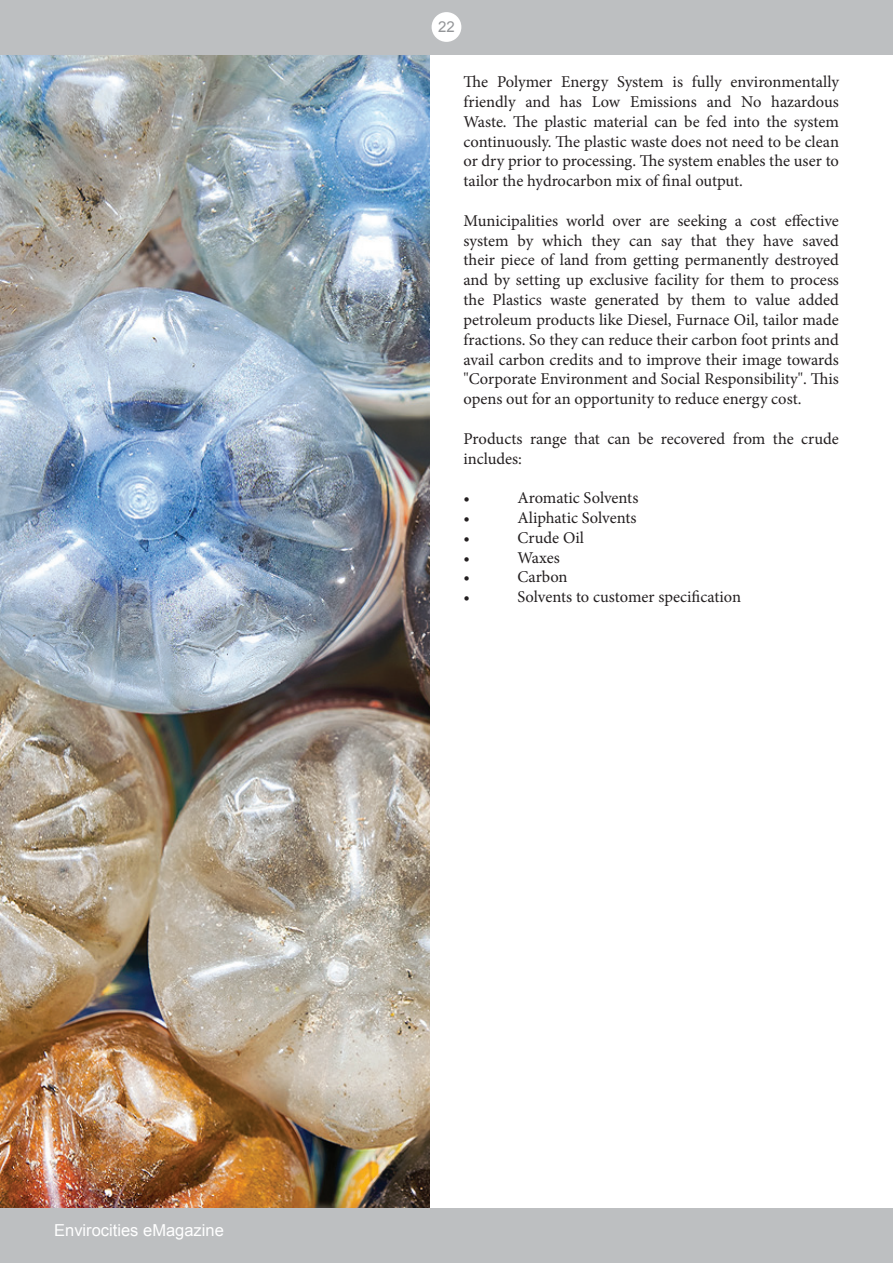
<style>
.page{position:relative;width:893px;height:1263px;background:#fff}
.page>*{position:absolute;margin:0;border:0;box-sizing:border-box;transform-origin:0 0}
.t1{font:16.5px/19.8px "Minion Pro";letter-spacing:-.005em;color:#231f20;text-align:justify}
.t2{font:16.5px "Arial";color:#fff}
.t3{font:15px "Arial";color:#939598}
</style>
<div class="page">
<img style="left:0;top:54px;width:430px;height:1155px">
<div style="left:0;top:1209px;width:893px;height:54px;background:#bdbfc1"></div>
<div style="left:0;top:0;width:893px;height:54px;background:#bdbfc1"></div>
<div style="left:432px;top:12px;width:29px;height:30px;background:#fff;border-radius:50%"></div>
<p class="t3" style="left:438px;top:17px;width:18px">22</p>
<p class="t1" style="left:463px;top:72px;width:377px">The Polymer Energy System is fully environmentally friendly and has Low Emissions and No hazardous Waste. The plastic material can be fed into the system continuously. The plastic waste does not need to be clean or dry prior to processing. The system enables the user to tailor the hydrocarbon mix of final output.</p>
<p class="t1" style="left:463px;top:211px;width:377px">Municipalities world over are seeking a cost effective system by which they can say that they have saved their piece of land from getting permanently destroyed and by setting up exclusive facility for them to process the Plastics waste generated by them to value added petroleum products like Diesel, Furnace Oil, tailor made fractions. So they can reduce their carbon foot prints and avail carbon credits and to improve their image towards "Corporate Environment and Social Responsibility". This opens out for an opportunity to reduce energy cost.</p>
<p class="t1" style="left:463px;top:429px;width:377px">Products range that can be recovered from the crude includes:</p>
<p class="t1" style="left:463px;top:488px;width:8px">•</p>
<p class="t1" style="left:517px;top:488px;width:122px">Aromatic Solvents</p>
<p class="t1" style="left:463px;top:508px;width:8px">•</p>
<p class="t1" style="left:517px;top:508px;width:121px">Aliphatic Solvents</p>
<p class="t1" style="left:463px;top:528px;width:8px">•</p>
<p class="t1" style="left:517px;top:528px;width:68px">Crude Oil</p>
<p class="t1" style="left:463px;top:547px;width:8px">•</p>
<p class="t1" style="left:517px;top:547px;width:44px">Waxes</p>
<p class="t1" style="left:463px;top:567px;width:8px">•</p>
<p class="t1" style="left:517px;top:567px;width:52px">Carbon</p>
<p class="t1" style="left:463px;top:587px;width:8px">•</p>
<p class="t1" style="left:517px;top:587px;width:225px">Solvents to customer specification</p>
<p class="t2" style="left:54px;top:1219px;width:171px">Envirocities eMagazine</p>
</div>
